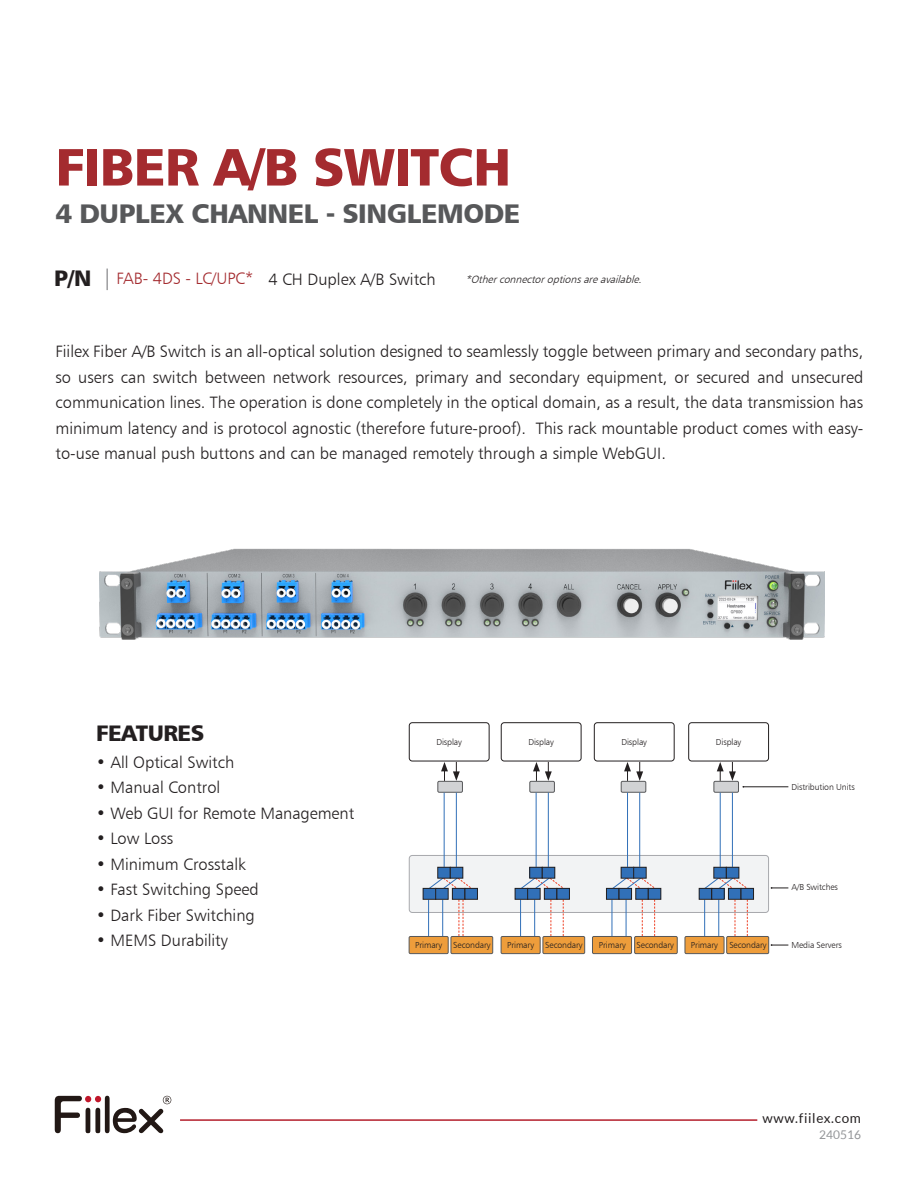
<style>
.page{position:relative;width:915px;height:1188px;background:#fff}
.page>*{position:absolute;margin:0;border:0;box-sizing:border-box;transform-origin:0 0}
.t1{font:52.5px "Humanist 777 BT Black B";letter-spacing:-.015em;color:#a42b2f}
.t2{font:27px "Humanist 777 BT Black B";letter-spacing:-.015em;color:#57585a}
.t3{font:22.5px "Humanist 777 BT Black B";letter-spacing:-.025em;color:#231f20}
.t4{font:16.5px/25.5px "Humanist 777 BT Light B";color:#231f20;text-align:justify}
.t5{font:16.5px "Humanist 777 BT Light B";letter-spacing:-.005em;color:#a42b2f}
.t6{font:13.5px "Lato";letter-spacing:.05em;color:#231f20}
.t7{font:12px "Lato";color:#939598}
.t8{font:italic 10.5px "Humanist 777 BT Light B";color:#231f20}
.t9{font:8.7px "Humanist 777 BT Light B";letter-spacing:-.01em;color:#231f20}
</style>
<div class="page">
<hr style="left:180px;top:1119px;width:577px;height:2px;background:#b41f2c">
<svg style="left:55px;top:1096px;width:116px;height:38px"></svg>
<img style="left:99px;top:548px;width:726px;height:92px">
<svg style="left:107px;top:269px;width:1px;height:21px"></svg>
<div style="left:409px;top:855px;width:360px;height:57px;background:#f2f3f4;border-radius:3px"></div>
<div style="left:409px;top:855px;width:360px;height:58px;border:1px solid #a8a9ad;border-radius:3px"></div>
<hr style="left:743px;top:787px;width:45px;height:1px;background:#231f20">
<svg style="left:771px;top:887px;width:17px;height:2px"></svg>
<svg style="left:771px;top:944px;width:17px;height:2px"></svg>
<div style="left:501px;top:722px;width:81px;height:40px;border:1px solid #231f20;border-radius:3px"></div>
<div style="left:530px;top:781px;width:24px;height:11px;background:#d1d2d4"></div>
<div style="left:529px;top:781px;width:26px;height:12px;border:1px solid #57585a"></div>
<svg style="left:533px;top:762px;width:19px;height:19px"></svg>
<hr style="left:536px;top:793px;width:1px;height:74px;background:#3170b8">
<hr style="left:548px;top:793px;width:1px;height:74px;background:#3170b8">
<div style="left:543px;top:936px;width:42px;height:18px;background:#ee9d3b"></div>
<div style="left:543px;top:936px;width:42px;height:18px;border:1px solid #57585a"></div>
<div style="left:501px;top:936px;width:39px;height:18px;background:#ee9d3b"></div>
<div style="left:501px;top:936px;width:40px;height:18px;border:1px solid #57585a"></div>
<svg style="left:514px;top:867px;width:56px;height:69px"></svg>
<div style="left:409px;top:722px;width:81px;height:40px;border:1px solid #231f20;border-radius:3px"></div>
<div style="left:438px;top:781px;width:24px;height:11px;background:#d1d2d4"></div>
<div style="left:437px;top:781px;width:26px;height:12px;border:1px solid #57585a"></div>
<svg style="left:441px;top:762px;width:19px;height:19px"></svg>
<hr style="left:444px;top:793px;width:1px;height:74px;background:#3170b8">
<hr style="left:456px;top:793px;width:1px;height:74px;background:#3170b8">
<div style="left:451px;top:936px;width:42px;height:18px;background:#ee9d3b"></div>
<div style="left:451px;top:936px;width:42px;height:18px;border:1px solid #57585a"></div>
<div style="left:409px;top:936px;width:39px;height:18px;background:#ee9d3b"></div>
<div style="left:409px;top:936px;width:40px;height:18px;border:1px solid #57585a"></div>
<svg style="left:422px;top:867px;width:56px;height:69px"></svg>
<div style="left:635px;top:936px;width:42px;height:18px;background:#ee9d3b"></div>
<div style="left:634px;top:936px;width:44px;height:18px;border:1px solid #57585a"></div>
<div style="left:592px;top:936px;width:40px;height:18px;background:#ee9d3b"></div>
<div style="left:592px;top:936px;width:40px;height:18px;border:1px solid #57585a"></div>
<div style="left:594px;top:722px;width:81px;height:40px;border:1px solid #231f20;border-radius:3px"></div>
<div style="left:621px;top:781px;width:25px;height:11px;background:#d1d2d4"></div>
<div style="left:621px;top:781px;width:25px;height:12px;border:1px solid #57585a"></div>
<svg style="left:624px;top:762px;width:19px;height:19px"></svg>
<hr style="left:627px;top:793px;width:1px;height:74px;background:#3170b8">
<hr style="left:639px;top:793px;width:1px;height:74px;background:#3170b8">
<svg style="left:606px;top:867px;width:56px;height:69px"></svg>
<div style="left:727px;top:936px;width:42px;height:18px;background:#ee9d3b"></div>
<div style="left:726px;top:936px;width:43px;height:18px;border:1px solid #57585a"></div>
<div style="left:685px;top:936px;width:39px;height:18px;background:#ee9d3b"></div>
<div style="left:685px;top:936px;width:39px;height:18px;border:1px solid #57585a"></div>
<div style="left:688px;top:722px;width:81px;height:40px;border:1px solid #231f20;border-radius:3px"></div>
<div style="left:714px;top:781px;width:25px;height:11px;background:#d1d2d4"></div>
<div style="left:714px;top:781px;width:25px;height:12px;border:1px solid #57585a"></div>
<svg style="left:717px;top:762px;width:19px;height:19px"></svg>
<hr style="left:720px;top:793px;width:1px;height:74px;background:#3170b8">
<hr style="left:732px;top:793px;width:1px;height:74px;background:#3170b8">
<svg style="left:698px;top:867px;width:56px;height:69px"></svg>
<p class="t1" style="left:56px;top:133px;width:457px">FIBER A/B SWITCH</p>
<p class="t2" style="left:56px;top:196px;width:466px">4 DUPLEX CHANNEL - SINGLEMODE</p>
<p class="t3" style="left:54px;top:264px;width:39px">P/N</p>
<p class="t5" style="left:117px;top:268px;width:138px">FAB- 4DS - LC/UPC*</p>
<p class="t4" style="left:268px;top:266px;width:169px">4 CH Duplex A/B Switch</p>
<p class="t8" style="left:465px;top:272px;width:181px">*Otherconnectoroptionsareavailable.</p>
<p class="t4" style="left:56px;top:339px;width:809px">Fiilex Fiber A/B Switch is an all-optical solution designed to seamlessly toggle between primary and secondary paths, so users can switch between network resources, primary and secondary equipment, or secured and unsecured communication lines. The operation is done completely in the optical domain, as a result, the data transmission has minimum latency and is protocol agnostic (therefore future-proof). This rack mountable product comes with easy&shy;to-use manual push buttons and can be managed remotely through a simple WebGUI.</p>
<p class="t3" style="left:96px;top:719px;width:110px">FEATURES</p>
<p class="t4" style="left:96px;top:749px;width:140px">• All Optical Switch</p>
<p class="t4" style="left:96px;top:774px;width:126px">• Manual Control</p>
<p class="t4" style="left:96px;top:800px;width:260px">• Web GUI for Remote Management</p>
<p class="t4" style="left:96px;top:825px;width:79px">• Low Loss</p>
<p class="t4" style="left:96px;top:851px;width:151px">• Minimum Crosstalk</p>
<p class="t4" style="left:96px;top:876px;width:164px">• Fast Switching Speed</p>
<p class="t4" style="left:96px;top:902px;width:160px">• Dark Fiber Switching</p>
<p class="t4" style="left:96px;top:927px;width:133px">• MEMS Durability</p>
<p class="t9" style="left:436px;top:736px;width:27px">Display</p>
<p class="t9" style="left:528px;top:736px;width:27px">Display</p>
<p class="t9" style="left:621px;top:736px;width:27px">Display</p>
<p class="t9" style="left:716px;top:736px;width:27px">Display</p>
<p class="t9" style="left:792px;top:782px;width:65px">Distribution Units</p>
<p class="t9" style="left:415px;top:940px;width:29px">Primary</p>
<p class="t9" style="left:453px;top:940px;width:39px">Secondary</p>
<p class="t9" style="left:507px;top:940px;width:29px">Primary</p>
<p class="t9" style="left:545px;top:940px;width:39px">Secondary</p>
<p class="t9" style="left:599px;top:940px;width:29px">Primary</p>
<p class="t9" style="left:637px;top:940px;width:39px">Secondary</p>
<p class="t9" style="left:691px;top:940px;width:29px">Primary</p>
<p class="t9" style="left:729px;top:940px;width:39px">Secondary</p>
<p class="t9" style="left:792px;top:882px;width:48px">A/B Switches</p>
<p class="t9" style="left:792px;top:940px;width:52px">Media Servers</p>
<p class="t6" style="left:763px;top:1110px;width:100px">www.fiilex.com</p>
<p class="t7" style="left:819px;top:1128px;width:43px">240516</p>
</div>
